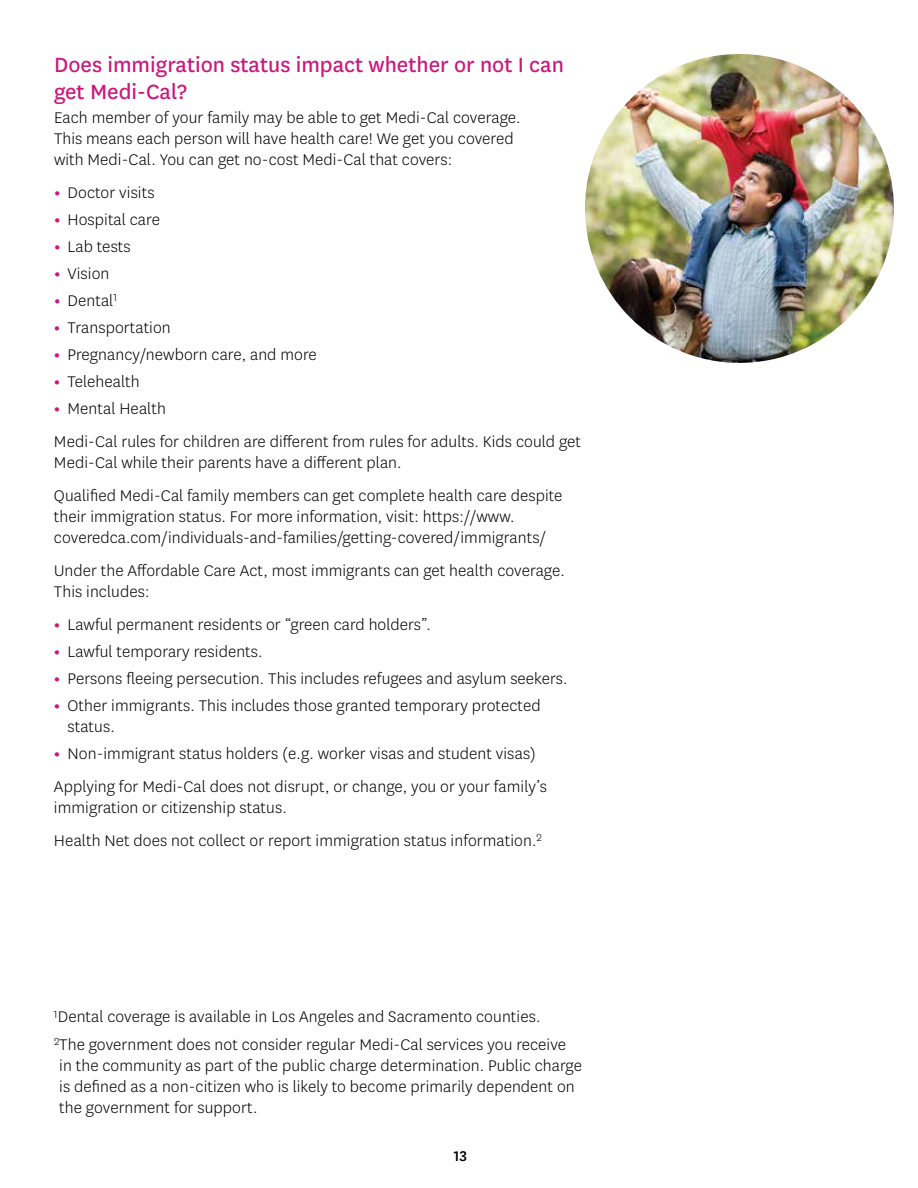
<style>
.page{position:relative;width:918px;height:1188px;background:#fff}
.page>*{position:absolute;margin:0;border:0;box-sizing:border-box;transform-origin:0 0}
.t1{font:24px/27px "Centene Sans";color:#cb177d}
.t2{font:300 18px/21px "Centene Sans";letter-spacing:.005em;color:#000}
.t3{font:500 16.5px "Centene Sans";color:#000}
.s1{font-weight:700;color:#cb177d}
</style>
<div class="page">
<img style="left:585px;top:54px;width:309px;height:309px;border-radius:154px">
<h3 class="t1" style="left:54px;top:50px;width:511px">Does immigration status impact whether or not I can get Medi-Cal?</h3>
<p class="t2" style="left:54px;top:106px;width:468px">Each member of your family may be able to get Medi-Cal coverage.<br>This means each person will have health care! We get you covered with Medi-Cal. You can get no-cost Medi-Cal that covers:</p>
<p class="t2" style="left:54px;top:181px;width:102px"><span class="s1">•</span> Doctor visits</p>
<p class="t2" style="left:54px;top:208px;width:107px"><span class="s1">•</span> Hospital care</p>
<p class="t2" style="left:54px;top:235px;width:78px"><span class="s1">•</span> Lab tests</p>
<p class="t2" style="left:54px;top:262px;width:57px"><span class="s1">•</span> Vision</p>
<p class="t2" style="left:54px;top:289px;width:65px"><span class="s1">•</span> Dental<sup>1</sup></p>
<p class="t2" style="left:54px;top:316px;width:118px"><span class="s1">•</span> Transportation</p>
<p class="t2" style="left:54px;top:343px;width:264px"><span class="s1">•</span> Pregnancy/newborn care, and more</p>
<p class="t2" style="left:54px;top:370px;width:87px"><span class="s1">•</span> Telehealth</p>
<p class="t2" style="left:54px;top:397px;width:113px"><span class="s1">•</span> Mental Health</p>
<p class="t2" style="left:54px;top:430px;width:529px">Medi-Cal rules for children are different from rules for adults. Kids could get<br>Medi-Cal while their parents have a different plan.</p>
<p class="t2" style="left:54px;top:484px;width:510px">Qualified Medi-Cal family members can get complete health care despite their immigration status. For more information, visit: https://www. coveredca.com/individuals-and-families/getting-covered/immigrants/</p>
<p class="t2" style="left:54px;top:559px;width:512px">Under the Affordable Care Act, most immigrants can get health coverage.<br>This includes:</p>
<p class="t2" style="left:54px;top:613px;width:378px"><span class="s1">•</span> Lawful permanent residents or “green card holders”.</p>
<p class="t2" style="left:54px;top:640px;width:210px"><span class="s1">•</span> Lawful temporary residents.</p>
<p class="t2" style="left:54px;top:667px;width:515px"><span class="s1">•</span> Persons fleeing persecution. This includes refugees and asylum seekers.</p>
<p class="t2" style="left:67px;top:694px;width:475px;text-indent:-14px"><span class="s1">•</span> Other immigrants. This includes those granted temporary protected status.</p>
<p class="t2" style="left:54px;top:742px;width:484px"><span class="s1">•</span> Non-immigrant status holders (e.g. worker visas and student visas)</p>
<p class="t2" style="left:54px;top:775px;width:494px">Applying for Medi-Cal does not disrupt, or change, you or your family’s immigration or citizenship status.</p>
<p class="t2" style="left:54px;top:829px;width:489px">Health Net does not collect or report immigration status information.<sup>2</sup></p>
<p class="t2" style="left:54px;top:1006px;width:488px"><sup>1</sup>Dental coverage is available in Los Angeles and Sacramento counties.</p>
<p class="t2" style="left:54px;top:1033px;width:530px"><sup>2</sup>The government does not consider regular Medi-Cal services you receive in the community as part of the public charge determination. Public charge is defined as a non-citizen who is likely to become primarily dependent on the government for support.</p>
<p class="t3" style="left:454px;top:1145px;width:15px">13</p>
</div>
